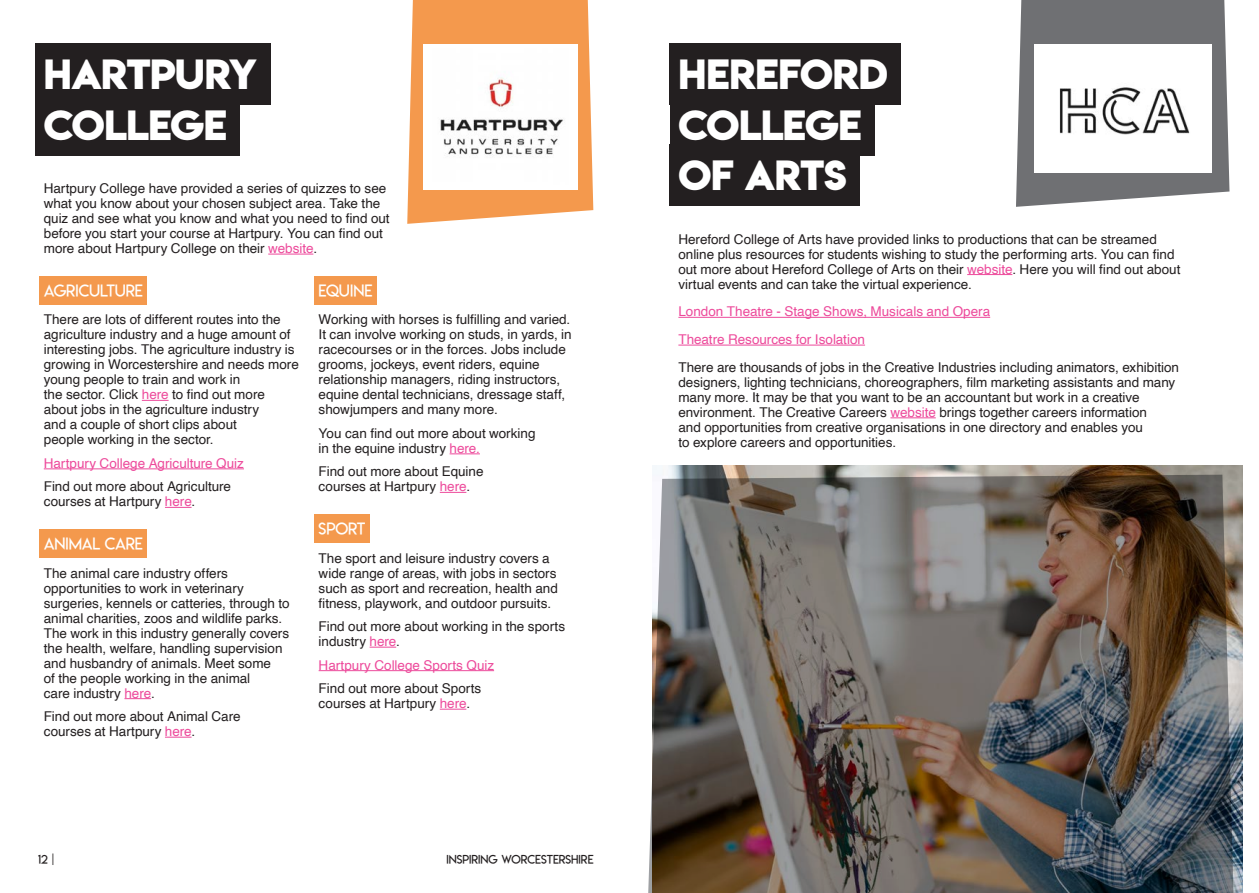
<style>
.page{position:relative;width:1259px;height:893px;background:#fff}
.page>*{position:absolute;margin:0;border:0;box-sizing:border-box;transform-origin:0 0}
.Paragraph_Style_4{font:37.5px "Lemon Milkbold";letter-spacing:-.025em;color:#fff}
.Paragraph_Style_4-2{font:37.5px "Lemon Milkbold";letter-spacing:-.005em;color:#fff}
.Paragraph_Style_7{font:16.5px "Lemon Milklight";letter-spacing:-.01em;color:#fff}
.Body{font:13.5px/15px "Helvetica";color:#231f20}
.Body-2{font:13.5px "Helvetica";color:#ed4a9b}
.t1{font:12px "Lemon Milklight";color:#231f20}
.s1{color:#ed4a9b}
</style>
<div class="page">
<div style="left:35px;top:44px;width:236px;height:61px;background:#231f20"></div>
<div style="left:35px;top:94px;width:205px;height:62px;background:#231f20"></div>
<hr style="left:268px;top:254px;width:45px;height:1px;background:#ed4a9b">
<div style="left:40px;top:276px;width:107px;height:29px;background:#f4994d"></div>
<svg style="left:142px;top:400px;width:27px;height:1px"></svg>
<hr style="left:44px;top:468px;width:200px;height:1px;background:#ed4a9b">
<svg style="left:165px;top:507px;width:26px;height:1px"></svg>
<div style="left:40px;top:529px;width:107px;height:29px;background:#f4994d"></div>
<svg style="left:124px;top:698px;width:27px;height:1px"></svg>
<svg style="left:165px;top:737px;width:26px;height:1px"></svg>
<div style="left:314px;top:276px;width:63px;height:29px;background:#f4994d"></div>
<hr style="left:449px;top:453px;width:31px;height:1px;background:#ed4a9b">
<svg style="left:440px;top:492px;width:26px;height:1px"></svg>
<div style="left:314px;top:514px;width:56px;height:29px;background:#f4994d"></div>
<svg style="left:369px;top:647px;width:27px;height:1px"></svg>
<hr style="left:319px;top:670px;width:175px;height:1px;background:#ed4a9b">
<svg style="left:440px;top:709px;width:26px;height:1px"></svg>
<div style="left:670px;top:44px;width:231px;height:61px;background:#231f20"></div>
<div style="left:670px;top:94px;width:204px;height:62px;background:#231f20"></div>
<div style="left:670px;top:145px;width:190px;height:61px;background:#231f20"></div>
<hr style="left:967px;top:274px;width:45px;height:1px;background:#ed4a9b">
<hr style="left:678px;top:317px;width:312px;height:1px;background:#ed4a9b">
<hr style="left:678px;top:345px;width:187px;height:1px;background:#ed4a9b">
<hr style="left:890px;top:417px;width:45px;height:1px;background:#ed4a9b">
<svg style="left:407px;top:0;width:186px;height:224px"></svg>
<div style="left:423px;top:44px;width:154px;height:145px;background:#fff"></div>
<img style="left:440px;top:76px;width:124px;height:80px">
<svg style="left:1016px;top:0;width:213px;height:207px;background:#828386"></svg>
<div style="left:1034px;top:44px;width:177px;height:128px;background:#fff"></div>
<img style="left:1059px;top:87px;width:131px;height:48px">
<img style="left:653px;top:466px;width:590px;height:427px">
<img style="left:648px;top:475px;width:587px;height:418px">
<p class="Paragraph_Style_4" style="left:44px;top:48px;width:215px">HARTPURY</p>
<p class="Paragraph_Style_4" style="left:44px;top:98px;width:185px">COLLEGE</p>
<p class="Body" style="left:44px;top:181px;width:347px">Hartpury College have provided a series of quizzes to see what you know about your chosen subject area. Take the quiz and see what you know and what you need to find out before you start your course at Hartpury. You can find out more about Hartpury College on their <span class="s1">website</span>.</p>
<p class="Paragraph_Style_7" style="left:44px;top:280px;width:101px">AGRICULTURE</p>
<p class="Body" style="left:44px;top:312px;width:256px">There are lots of different routes into the agriculture industry and a huge amount of interesting jobs. The agriculture industry is growing in Worcestershire and needs more young people to train and work in<br>the sector. Click <span class="s1">here</span> to find out more about jobs in the agriculture industry<br>and a couple of short clips about<br>people working in the sector.</p>
<p class="Body-2" style="left:44px;top:453px;width:202px">Hartpury College Agriculture Quiz</p>
<p class="Body" style="left:44px;top:479px;width:189px">Find out more about Agriculture courses at Hartpury <span class="s1">here</span>.</p>
<p class="Paragraph_Style_7" style="left:44px;top:533px;width:100px">ANIMAL CARE</p>
<p class="Body" style="left:44px;top:566px;width:247px">The animal care industry offers opportunities to work in veterinary surgeries, kennels or catteries, through to animal charities, zoos and wildlife parks.<br>The work in this industry generally covers the health, welfare, handling supervision and husbandry of animals. Meet some<br>of the people working in the animal<br>care industry <span class="s1">here</span>.</p>
<p class="Body" style="left:44px;top:709px;width:198px">Find out more about Animal Care courses at Hartpury <span class="s1">here</span>.</p>
<p class="Paragraph_Style_7" style="left:319px;top:280px;width:55px">EQUINE</p>
<p class="Body" style="left:319px;top:312px;width:255px">Working with horses is fulfilling and varied.<br>It can involve working on studs, in yards, in racecourses or in the forces. Jobs include grooms, jockeys, event riders, equine relationship managers, riding instructors, equine dental technicians, dressage staff, showjumpers and many more.</p>
<p class="Body" style="left:319px;top:426px;width:218px">You can find out more about working in the equine industry <span class="s1">here.</span></p>
<p class="Body" style="left:319px;top:464px;width:166px">Find out more about Equine courses at Hartpury <span class="s1">here</span>.</p>
<p class="Paragraph_Style_7" style="left:319px;top:518px;width:48px">SPORT</p>
<p class="Body" style="left:319px;top:551px;width:241px">The sport and leisure industry covers a wide range of areas, with jobs in sectors such as sport and recreation, health and fitness, playwork, and outdoor pursuits.</p>
<p class="Body" style="left:319px;top:619px;width:248px">Find out more about working in the sports industry <span class="s1">here</span>.</p>
<p class="Body-2" style="left:319px;top:654px;width:177px">Hartpury College Sports Quiz</p>
<p class="Body" style="left:319px;top:681px;width:164px">Find out more about Sports courses at Hartpury <span class="s1">here</span>.</p>
<p class="t1" style="left:38px;top:851px;width:18px">12 |</p>
<p class="t1" style="left:446px;top:851px;width:149px">INSPIRING WORCESTERSHIRE</p>
<p class="Paragraph_Style_4-2" style="left:678px;top:48px;width:211px">HEREFORD</p>
<p class="Paragraph_Style_4" style="left:678px;top:98px;width:185px">COLLEGE</p>
<p class="Paragraph_Style_4" style="left:678px;top:149px;width:170px">OF ARTS</p>
<p class="Body" style="left:678px;top:232px;width:503px">Hereford College of Arts have provided links to productions that can be streamed online plus resources for students wishing to study the performing arts. You can find out more about Hereford College of Arts on their <span class="s1">website</span>. Here you will find out about virtual events and can take the virtual experience.</p>
<p class="Body-2" style="left:678px;top:301px;width:313px">London Theatre - Stage Shows, Musicals and Opera</p>
<p class="Body-2" style="left:678px;top:329px;width:188px">Theatre Resources for Isolation</p>
<p class="Body" style="left:678px;top:360px;width:502px">There are thousands of jobs in the Creative Industries including animators, exhibition designers, lighting technicians, choreographers, film marketing assistants and many many more. It may be that you want to be an accountant but work in a creative environment. The Creative Careers <span class="s1">website</span> brings together careers information<br>and opportunities from creative organisations in one directory and enables you<br>to explore careers and opportunities.</p>
</div>
